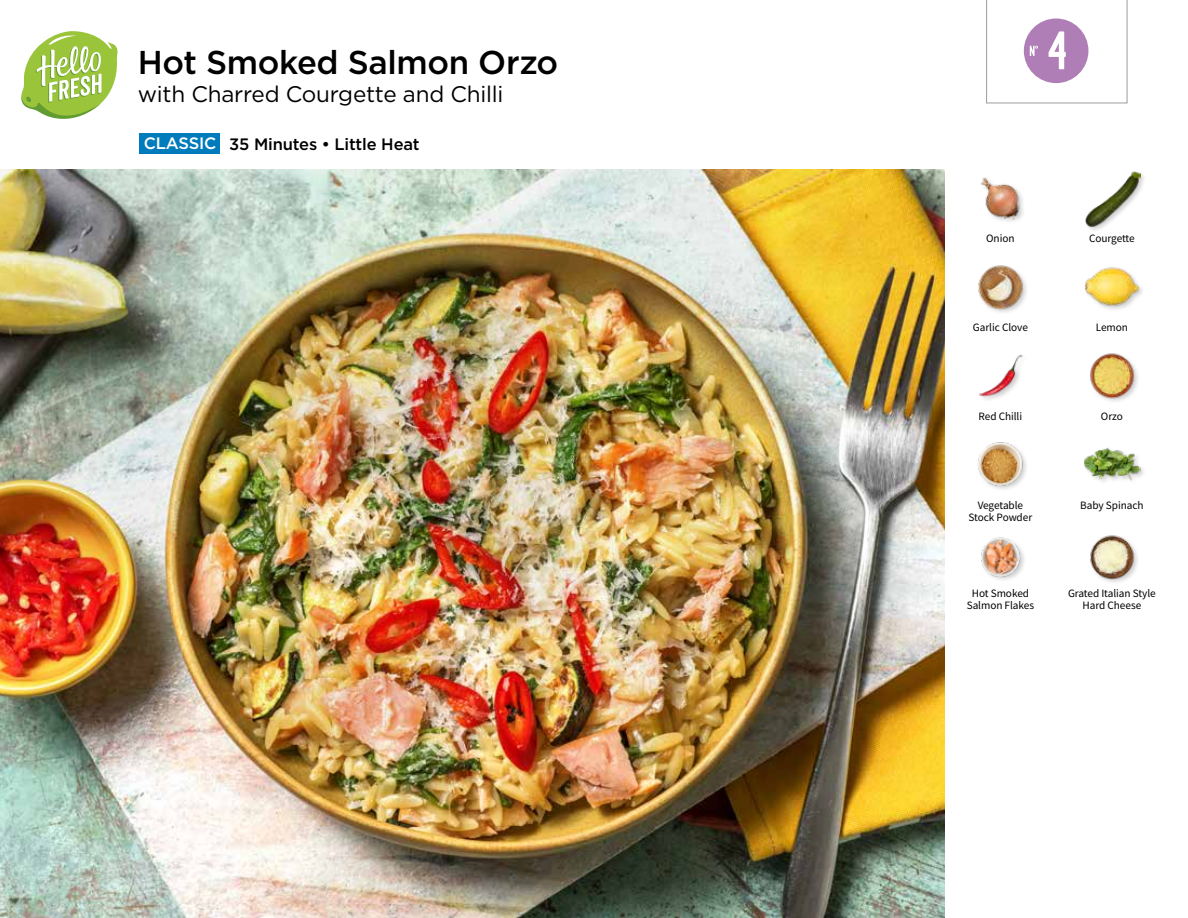
<style>
.page{position:relative;width:1188px;height:918px;background:#fff}
.page>*{position:absolute;margin:0;border:0;box-sizing:border-box;transform-origin:0 0}
.t1{font:54px "Kapra";color:#fff}
.t2{font:500 33px "Gotham";letter-spacing:-.01em;color:#000}
.t3{font:22.5px "Gotham";letter-spacing:-.01em;color:#000}
.t4{font:500 16.5px "Gotham";letter-spacing:-.01em;color:#000}
.t5{font:11.25px/12px "Source Sans Pro";letter-spacing:-.005em;color:#000;text-align:center}
.s1{color:#fff}
</style>
<div class="page">
<svg style="left:219px;top:133px;width:1px;height:21px"></svg>
<div style="left:139px;top:133px;width:80px;height:21px;background:#007bbb"></div>
<svg style="left:21px;top:31px;width:97px;height:88px"></svg>
<img style="left:0;top:170px;width:945px;height:748px">
<img style="left:981px;top:537px;width:43px;height:43px">
<img style="left:1090px;top:535px;width:48px;height:48px">
<img style="left:979px;top:354px;width:44px;height:46px">
<img style="left:978px;top:442px;width:48px;height:47px">
<div style="left:1083px;top:447px;width:64px;height:40px;background:#000;opacity:.2"></div>
<img style="left:1083px;top:447px;width:58px;height:40px">
<img style="left:1090px;top:353px;width:48px;height:48px">
<img style="left:980px;top:177px;width:43px;height:44px">
<img style="left:978px;top:265px;width:49px;height:48px">
<img style="left:1084px;top:267px;width:57px;height:43px">
<div style="left:1084px;top:171px;width:63px;height:62px;background:#000;opacity:.2"></div>
<img style="left:1084px;top:171px;width:57px;height:56px">
<svg style="left:986px;top:0;width:141px;height:104px"></svg>
<h2 class="t2" style="left:138px;top:41px;width:422px">Hot Smoked Salmon Orzo</h2>
<h3 class="t3" style="left:138px;top:82px;width:367px">with Charred Courgette and Chilli</h3>
<h3 class="t4" style="left:144px;top:133px;width:277px"><span class="s1">CLASSIC</span> 35 Minutes • Little Heat</h3>
<h1 class="t1" style="left:1048px;top:19px;width:21px">4</h1>
<p class="t5" style="left:986px;top:232px;width:30px">Onion</p>
<p class="t5" style="left:1089px;top:232px;width:47px">Courgette</p>
<p class="t5" style="left:973px;top:321px;width:57px">Garlic Clove</p>
<p class="t5" style="left:1096px;top:321px;width:34px">Lemon</p>
<p class="t5" style="left:979px;top:410px;width:45px">Red Chilli</p>
<p class="t5" style="left:1101px;top:410px;width:23px">Orzo</p>
<p class="t5" style="left:978px;top:499px;width:47px">Vegetable</p>
<p class="t5" style="left:1080px;top:499px;width:65px">Baby Spinach</p>
<p class="t5" style="left:969px;top:511px;width:65px">Stock Powder</p>
<p class="t5" style="left:967px;top:588px;width:69px">Hot Smoked<br>Salmon Flakes</p>
<p class="t5" style="left:1068px;top:588px;width:89px">Grated Italian Style<br>Hard Cheese</p>
</div>
